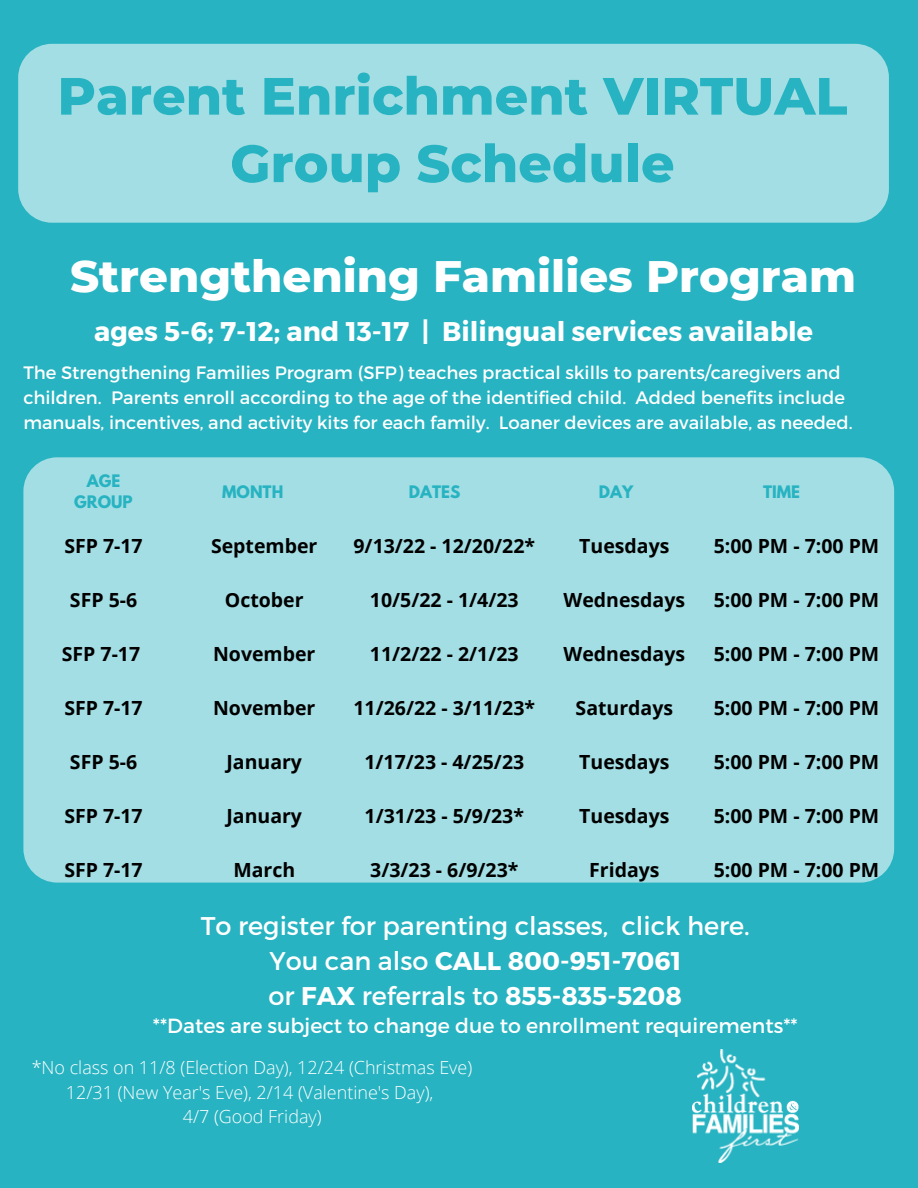
<style>
.page{position:relative;width:918px;height:1188px;background:#27b3c1}
.page>*{position:absolute;margin:0;border:0;box-sizing:border-box;transform-origin:0 0}
.t1{font:800 52.35px/67.5px "Montserrat";color:#27b3c1;text-align:center}
.t2{font:800 45px "Montserrat";color:#fff}
.t3{font:700 27px "Montserrat";color:#fff}
.t4{font:25.65px/34.8px "Montserrat";color:#fff;text-align:center}
.t5{font:20.55px "Montserrat";color:#fff}
.t6{font:700 19.5px "Open Sans";color:#000}
.t7{font:18px/24.8px "Montserrat";color:#fff}
.t8{font:300 18px/24.8px "Open Sans";color:#fff;text-align:center}
.t9{font:700 15.3px/21.3px "League Spartan";color:#27b3c1;text-align:center}
.s1{font-weight:700}
</style>
<div class="page">
<div style="left:18px;top:44px;width:871px;height:179px;background:#a3dee4;border-radius:34px"></div>
<div style="left:23px;top:457px;width:871px;height:426px;background:#a3dee4;border-radius:34px"></div>
<img style="left:693px;top:1050px;width:106px;height:112px">
<h1 class="t1" style="left:57px;top:62px;width:791px">Parent Enrichment VIRTUAL<br>Group Schedule</h1>
<h2 class="t2" style="left:70px;top:249px;width:788px">Strengthening Families Program</h2>
<h3 class="t3" style="left:94px;top:313px;width:720px">ages 5-6; 7-12; and 13-17 | Bilingual services available</h3>
<p class="t7" style="left:23px;top:360px;width:831px">The Strengthening Families Program (SFP) teaches practical skills to parents/caregivers and children. Parents enroll according to the age of the identified child. Added benefits include manuals, incentives, and activity kits for each family. Loaner devices are available, as needed.</p>
<p class="t9" style="left:74px;top:472px;width:60px">AGE<br>GROUP</p>
<p class="t9" style="left:222px;top:483px;width:63px">MONTH</p>
<p class="t9" style="left:409px;top:483px;width:53px">DATES</p>
<p class="t9" style="left:599px;top:483px;width:36px">DAY</p>
<p class="t9" style="left:763px;top:483px;width:39px">TIME</p>
<p class="t6" style="left:64px;top:533px;width:80px">SFP 7-17</p>
<p class="t6" style="left:70px;top:587px;width:69px">SFP 5-6</p>
<p class="t6" style="left:62px;top:641px;width:80px">SFP 7-17</p>
<p class="t6" style="left:64px;top:695px;width:80px">SFP 7-17</p>
<p class="t6" style="left:70px;top:749px;width:69px">SFP 5-6</p>
<p class="t6" style="left:64px;top:803px;width:80px">SFP 7-17</p>
<p class="t6" style="left:64px;top:857px;width:80px">SFP 7-17</p>
<p class="t6" style="left:211px;top:533px;width:108px">September</p>
<p class="t6" style="left:225px;top:587px;width:80px">October</p>
<p class="t6" style="left:213px;top:641px;width:104px">November</p>
<p class="t6" style="left:213px;top:695px;width:104px">November</p>
<p class="t6" style="left:226px;top:749px;width:77px">January</p>
<p class="t6" style="left:226px;top:803px;width:77px">January</p>
<p class="t6" style="left:233px;top:857px;width:63px">March</p>
<p class="t6" style="left:354px;top:533px;width:183px">9/13/22 - 12/20/22*</p>
<p class="t6" style="left:370px;top:587px;width:150px">10/5/22 - 1/4/23</p>
<p class="t6" style="left:370px;top:641px;width:150px">11/2/22 - 2/1/23</p>
<p class="t6" style="left:354px;top:695px;width:183px">11/26/22 - 3/11/23*</p>
<p class="t6" style="left:364px;top:749px;width:161px">1/17/23 - 4/25/23</p>
<p class="t6" style="left:365px;top:803px;width:161px">1/31/23 - 5/9/23*</p>
<p class="t6" style="left:370px;top:857px;width:150px">3/3/23 - 6/9/23*</p>
<p class="t6" style="left:579px;top:533px;width:92px">Tuesdays</p>
<p class="t6" style="left:564px;top:587px;width:123px">Wednesdays</p>
<p class="t6" style="left:564px;top:641px;width:123px">Wednesdays</p>
<p class="t6" style="left:576px;top:695px;width:99px">Saturdays</p>
<p class="t6" style="left:579px;top:749px;width:92px">Tuesdays</p>
<p class="t6" style="left:579px;top:803px;width:92px">Tuesdays</p>
<p class="t6" style="left:589px;top:857px;width:72px">Fridays</p>
<p class="t6" style="left:714px;top:533px;width:167px">5:00 PM - 7:00 PM</p>
<p class="t6" style="left:714px;top:587px;width:167px">5:00 PM - 7:00 PM</p>
<p class="t6" style="left:714px;top:641px;width:167px">5:00 PM - 7:00 PM</p>
<p class="t6" style="left:714px;top:695px;width:167px">5:00 PM - 7:00 PM</p>
<p class="t6" style="left:714px;top:749px;width:167px">5:00 PM - 7:00 PM</p>
<p class="t6" style="left:714px;top:803px;width:167px">5:00 PM - 7:00 PM</p>
<p class="t6" style="left:714px;top:857px;width:167px">5:00 PM - 7:00 PM</p>
<h3 class="t4" style="left:201px;top:908px;width:551px">To register for parenting classes, click here.<br>You can also <span class="s1">CALL 800-951-7061<br></span>or <span class="s1">FAX</span> referrals to <span class="s1">855-835-5208</span></h3>
<p class="t5" style="left:153px;top:1013px;width:646px">**Dates are subject to change due to enrollment requirements**</p>
<p class="t8" style="left:32px;top:1055px;width:442px">*No class on 11/8 (Election Day), 12/24 (Christmas Eve)<br>12/31 (New Year's Eve), 2/14 (Valentine's Day),<br>4/7 (Good Friday)</p>
</div>
